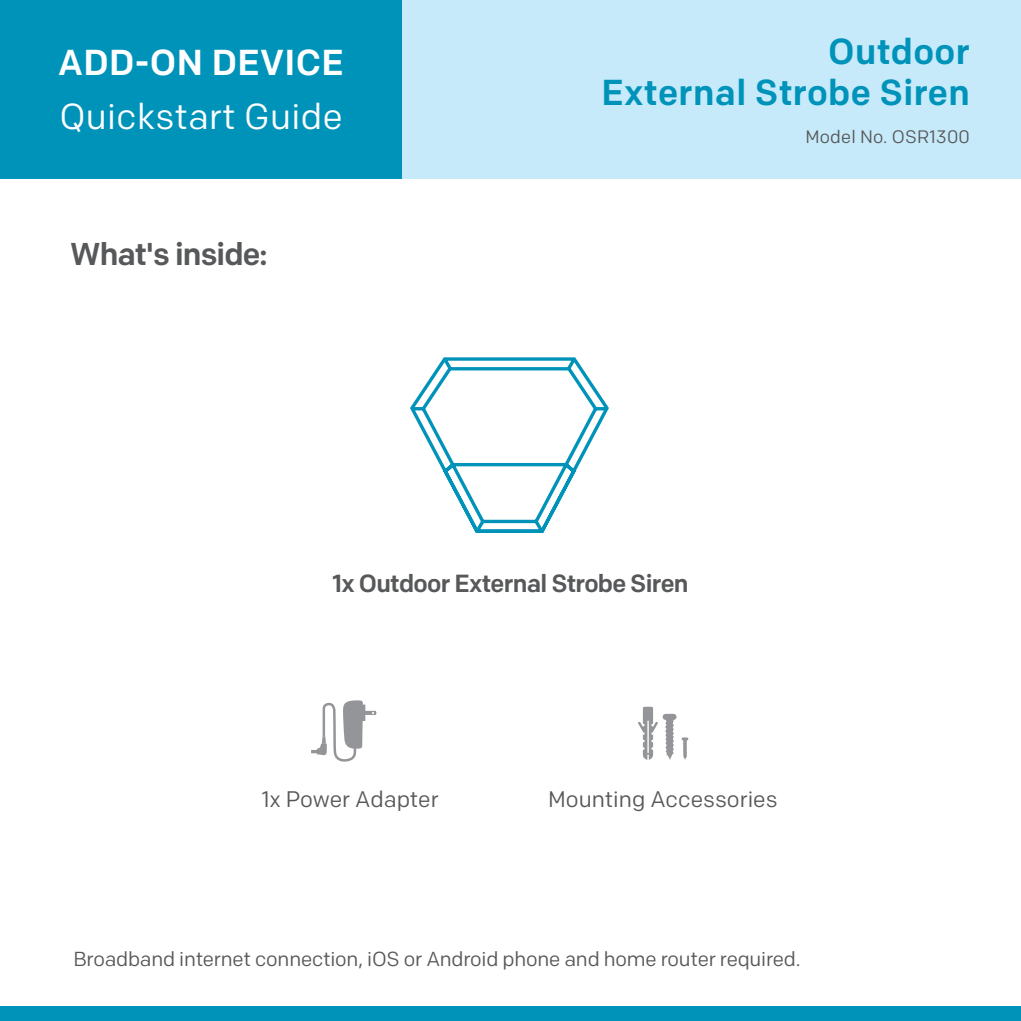
<style>
.page{position:relative;width:1021px;height:1021px;background:#fff}
.page>*{position:absolute;margin:0;border:0;box-sizing:border-box;transform-origin:0 0}
.t1{font:500 36px "Colfax";letter-spacing:.01em;color:#0093ba}
.t2{font:36px "Colfax";letter-spacing:.01em;color:#fff}
.t3{font:500 36px "Colfax";letter-spacing:.01em;color:#fff}
.t4{font:500 31.5px "Colfax";letter-spacing:-.03em;color:#57585a}
.t5{font:500 24.75px "Colfax";letter-spacing:-.03em;color:#57585a}
.t6{font:22.5px "Colfax";color:#57585a}
.t7{font:20.25px "Colfax";letter-spacing:-.01em;color:#57585a}
.t8{font:18px "Colfax";letter-spacing:.01em;color:#57585a}
</style>
<div class="page">
<div style="left:0;top:0;width:402px;height:179px;background:#0093ba"></div>
<div style="left:402px;top:0;width:618px;height:179px;background:#c6eafa"></div>
<div style="left:0;top:1006px;width:1020px;height:14px;background:#0093ba"></div>
<svg style="left:410px;top:357px;width:199px;height:176px"></svg>
<svg style="left:638px;top:706px;width:50px;height:53px"></svg>
<svg style="left:311px;top:700px;width:65px;height:61px"></svg>
<p class="t3" style="left:58px;top:40px;width:287px">ADD-ON DEVICE</p>
<p class="t2" style="left:59px;top:94px;width:285px">Quickstart Guide</p>
<p class="t4" style="left:70px;top:234px;width:199px">What's inside:</p>
<p class="t1" style="left:828px;top:29px;width:143px">Outdoor</p>
<p class="t1" style="left:601px;top:70px;width:370px">External Strobe Siren</p>
<p class="t8" style="left:805px;top:125px;width:166px">Model No. OSR1300</p>
<p class="t5" style="left:332px;top:568px;width:357px">1x Outdoor External Strobe Siren</p>
<p class="t6" style="left:262px;top:785px;width:178px">1x Power Adapter</p>
<p class="t6" style="left:548px;top:785px;width:231px">Mounting Accessories</p>
<p class="t7" style="left:73px;top:946px;width:728px">Broadband internet connection, iOS or Android phone and home router required.</p>
</div>
